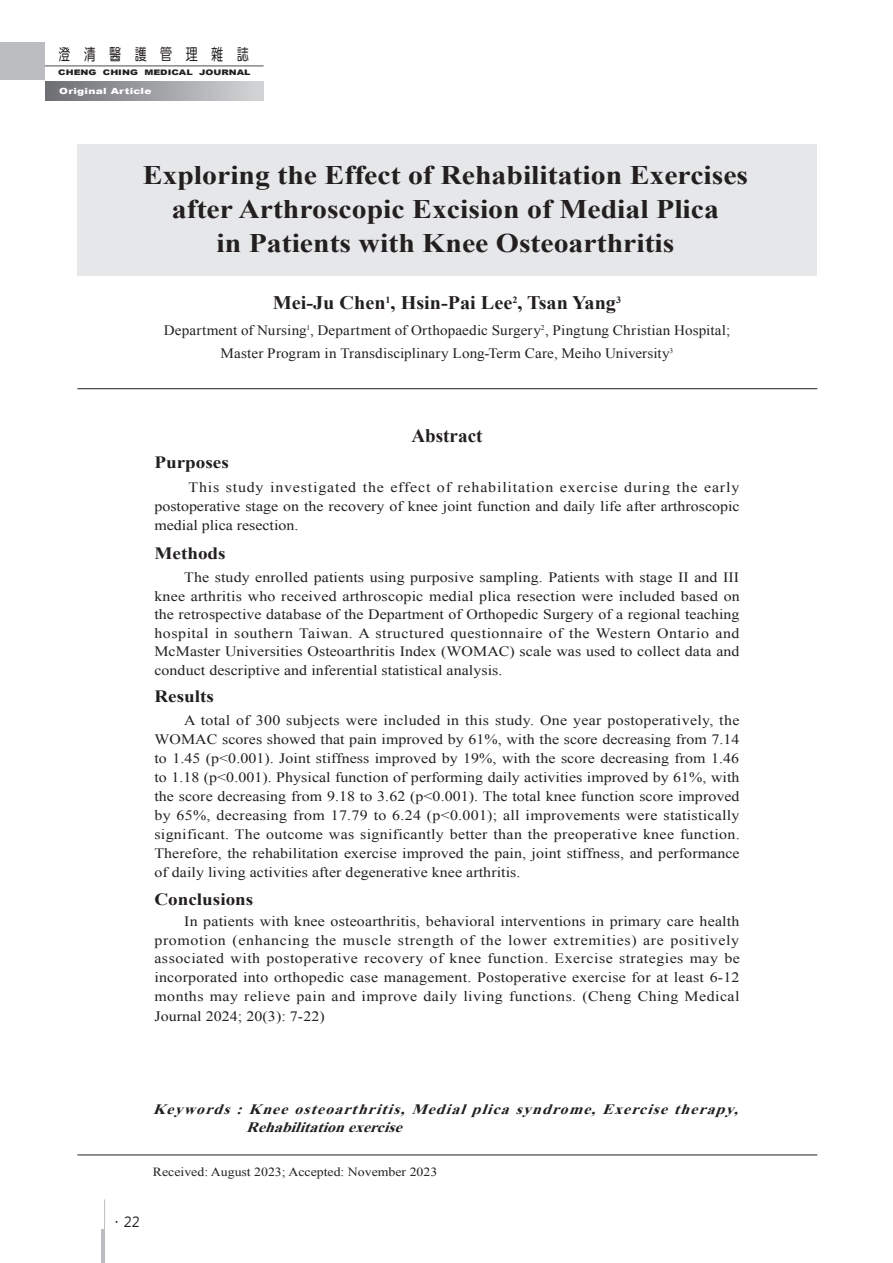
<style>
.page{position:relative;width:893px;height:1263px;background:#fff}
.page>*{position:absolute;margin:0;border:0;box-sizing:border-box;transform-origin:0 0}
.t1{font:700 26.85px/34px "Times New Roman";color:#231f20;text-align:center;scale:1.11 1}
.t2{font:700 19.2px "Times New Roman";color:#231f20;scale:1.06 1}
.t3{font:700 19.2px "Times New Roman";color:#231f20}
.t4{font:700 17.25px "Times New Roman";color:#231f20;scale:1.11 1}
.t5{font:16.2px "DF Yuan Md HKP BF";color:#231f20;scale:.75 1}
.t6{font:14.4px/19.2px "Times New Roman";letter-spacing:.005em;color:#231f20;text-align:justify;scale:1.11 1}
.t7{font:14.4px/23.4px "Times New Roman";letter-spacing:.005em;color:#231f20;text-align:center;scale:1.06 1}
.t8{font:italic 700 14.4px/18px "Times New Roman";color:#231f20;scale:1.11 1}
.t9{font:14.25px/18.6px "Times New Roman";letter-spacing:.005em;color:#231f20;text-align:justify;scale:1.11 1}
.t10{font:13.8px "Microsoft Jheng Hei";color:#231f20}
.t11{font:12.45px "Times New Roman";color:#231f20;scale:1.11 1}
.t12{font:900 8.55px "Arial";letter-spacing:.025em;color:#fff;scale:1.25 1}
.t13{font:900 7.65px "Arial";color:#231f20;scale:1.25 1}
.s1{font-family:"DF Li Hei Md WIN BF"}
</style>
<div class="page">
<hr style="left:101px;top:1229px;width:4px;height:34px;background:#bcbdc0">
<hr style="left:104px;top:1199px;width:1px;height:64px;background:#bcbdc0">
<div style="left:45px;top:82px;width:219px;height:19px;background:linear-gradient(to right,#6c6e71,#d4d5d8)"></div>
<div style="left:0;top:42px;width:45px;height:38px;background:#bcbdc0"></div>
<hr style="left:45px;top:65px;width:219px;height:1px;background:#57585a">
<div style="left:77px;top:144px;width:740px;height:132px;background:#e6e7e9"></div>
<hr style="left:77px;top:1155px;width:740px;height:1px;background:#231f20">
<hr style="left:77px;top:388px;width:740px;height:1px;background:#231f20">
<p class="t5" style="left:58px;top:46px;width:255px">澄 清 醫 護 管 理 雜 誌</p>
<p class="t13" style="left:58px;top:67px;width:155px">CHENG CHING MEDICAL JOURNAL</p>
<p class="t12" style="left:59px;top:85px;width:75px">Original Article</p>
<h1 class="t1" style="left:143px;top:158px;width:547px">Exploring the Effect of Rehabilitation Exercises after Arthroscopic Excision of Medial Plica<br>in Patients with Knee Osteoarthritis</h1>
<h2 class="t2" style="left:273px;top:292px;width:330px">Mei-Ju Chen<sup>1</sup>, Hsin-Pai Lee<sup>2</sup>, Tsan Yang<sup>3</sup></h2>
<p class="t7" style="left:164px;top:318px;width:536px">Department of Nursing<sup>1</sup>, Department of Orthopaedic Surgery<sup>2</sup>, Pingtung Christian Hospital;<br>Master Program in Transdisciplinary Long-Term Care, Meiho University<sup>3</sup></p>
<h2 class="t3" style="left:411px;top:425px;width:73px">Abstract</h2>
<p class="t4" style="left:154px;top:453px;width:69px">Purposes</p>
<p class="t6" style="left:154px;top:477px;width:529px;text-indent:34px">This study investigated the effect of rehabilitation exercise during the early postoperative stage on the recovery of knee joint function and daily life after arthroscopic medial plica resection.</p>
<p class="t4" style="left:154px;top:544px;width:66px">Methods</p>
<p class="t9" style="left:154px;top:568px;width:529px;text-indent:30px">The study enrolled patients using purposive sampling. Patients with stage II and III knee arthritis who received arthroscopic medial plica resection were included based on the retrospective database of the Department of Orthopedic Surgery of a regional teaching hospital in southern Taiwan. A structured questionnaire of the Western Ontario and McMaster Universities Osteoarthritis Index (WOMAC) scale was used to collect data and conduct descriptive and inferential statistical analysis.</p>
<p class="t4" style="left:154px;top:686px;width:55px">Results</p>
<p class="t9" style="left:154px;top:710px;width:529px;line-height:19px;text-indent:30px">A total of 300 subjects were included in this study. One year postoperatively, the WOMAC scores showed that pain improved by 61%, with the score decreasing from 7.14 to 1.45 (p&lt;0.001). Joint stiffness improved by 19%, with the score decreasing from 1.46 to 1.18 (p&lt;0.001). Physical function of performing daily activities improved by 61%, with the score decreasing from 9.18 to 3.62 (p&lt;0.001). The total knee function score improved by 65%, decreasing from 17.79 to 6.24 (p&lt;0.001); all improvements were statistically significant. The outcome was significantly better than the preoperative knee function.<br>Therefore, the rehabilitation exercise improved the pain, joint stiffness, and performance of daily living activities after degenerative knee arthritis.</p>
<p class="t4" style="left:154px;top:889px;width:91px">Conclusions</p>
<p class="t9" style="left:154px;top:912px;width:529px;text-indent:30px">In patients with knee osteoarthritis, behavioral interventions in primary care health promotion (enhancing the muscle strength of the lower extremities) are positively associated with postoperative recovery of knee function. Exercise strategies may be incorporated into orthopedic case management. Postoperative exercise for at least 6-12 months may relieve pain and improve daily living functions. (Cheng Ching Medical</p>
<p class="t9" style="left:154px;top:1007px;width:155px">Journal 2024; 20(3): 7-22)</p>
<p class="t8" style="left:246px;top:1100px;width:449px;text-indent:-94px">Keywords : Knee osteoarthritis, Medial plica syndrome, Exercise therapy,<br>Rehabilitationexercise</p>
<p class="t11" style="left:153px;top:1164px;width:258px">Received: August 2023; Accepted: November 2023</p>
<p class="t10" style="left:110px;top:1212px;width:31px"><span class="s1">．</span>22</p>
</div>
